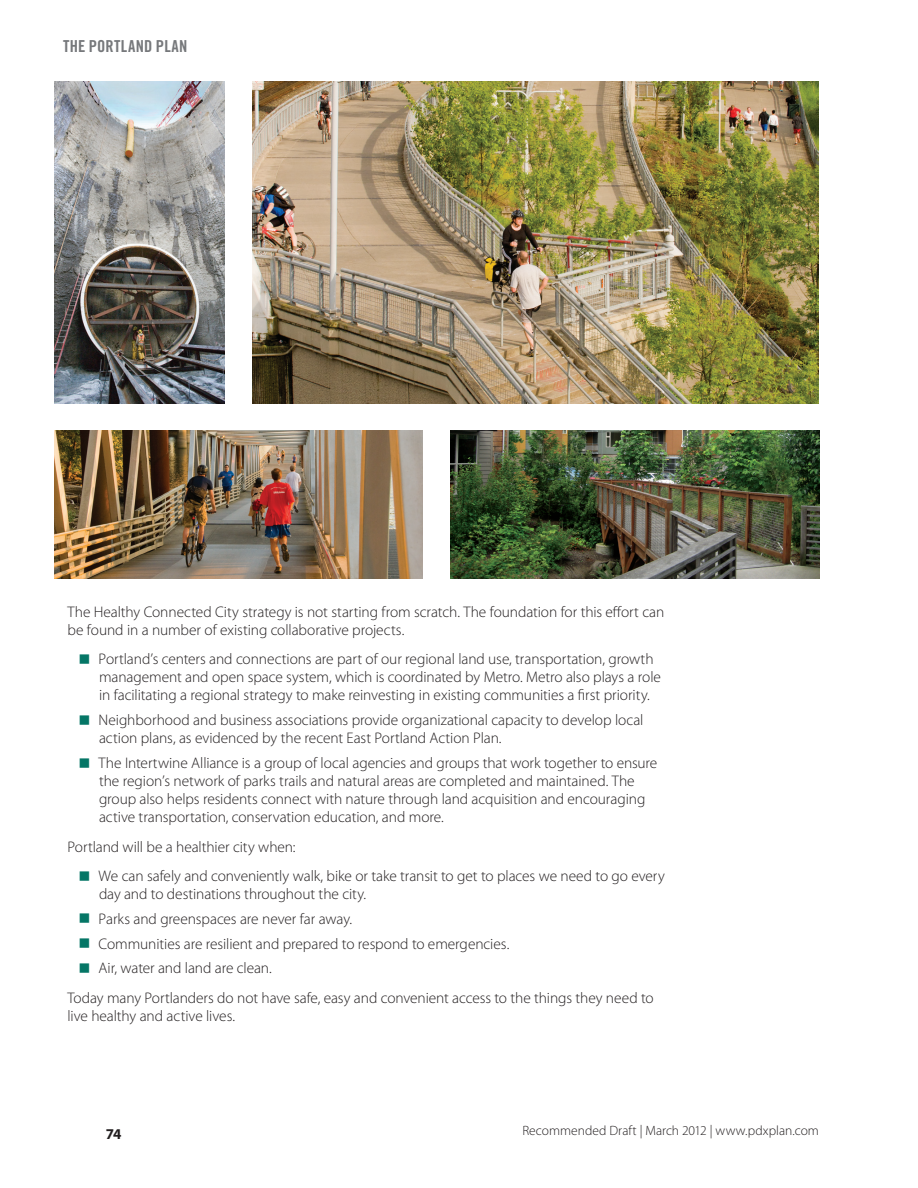
<style>
.page{position:relative;width:918px;height:1188px;background:#fff}
.page>*{position:absolute;margin:0;border:0;box-sizing:border-box;transform-origin:0 0}
.t1{font:16.5px "Trade Gothic LT Std Bd Cn 20";letter-spacing:.02em;color:#76787b}
.t2{font:300 15.3px/18px "Myriad Pro";letter-spacing:-.005em;color:#231f20}
.t3{font:700 15px "Myriad Pro";color:#231f20}
.t4{font:300 13.5px "Myriad Pro";letter-spacing:.005em;color:#231f20}
</style>
<div class="page">
<img style="left:450px;top:430px;width:369px;height:148px">
<img style="left:54px;top:430px;width:369px;height:148px">
<img style="left:252px;top:81px;width:567px;height:323px">
<img style="left:54px;top:81px;width:171px;height:323px">
<p class="t1" style="left:63px;top:37px;width:126px">THE PORTLAND PLAN</p>
<p class="t2" style="left:68px;top:603px;width:598px">The Healthy Connected City strategy is not starting from scratch. The foundation for this effort can be found in a number of existing collaborative projects.</p>
<p class="t2" style="left:99px;top:650px;width:564px">Portland’s centers and connections are part of our regional land use, transportation, growth management and open space system, which is coordinated by Metro. Metro also plays a role in facilitating a regional strategy to make reinvesting in existing communities a first priority.</p>
<p class="t2" style="left:99px;top:711px;width:546px">Neighborhood and business associations provide organizational capacity to develop local action plans, as evidenced by the recent East Portland Action Plan.</p>
<p class="t2" style="left:99px;top:754px;width:560px">The Intertwine Alliance is a group of local agencies and groups that work together to ensure the region’s network of parks trails and natural areas are completed and maintained. The group also helps residents connect with nature through land acquisition and encouraging active transportation, conservation education, and more.</p>
<p class="t2" style="left:99px;top:832px;width:568px;line-height:29.2px;text-indent:-31px">Portland will be a healthier city when:<br>We can safely and conveniently walk, bike or take transit to get to places we need to go every</p>
<p class="t2" style="left:99px;top:881px;width:412px;line-height:24.8px">day and to destinations throughout the city.<br>Parks and greenspaces are never far away.<br>Communities are resilient and prepared to respond to emergencies.<br>Air, water and land are clean.</p>
<p class="t2" style="left:67px;top:988px;width:588px">Today many Portlanders do not have safe, easy and convenient access to the things they need to live healthy and active lives.</p>
<p class="t3" style="left:106px;top:1124px;width:17px">74</p>
<p class="t4" style="left:522px;top:1122px;width:298px">Recommended Draft | March 2012 | www.pdxplan.com</p>
</div>
